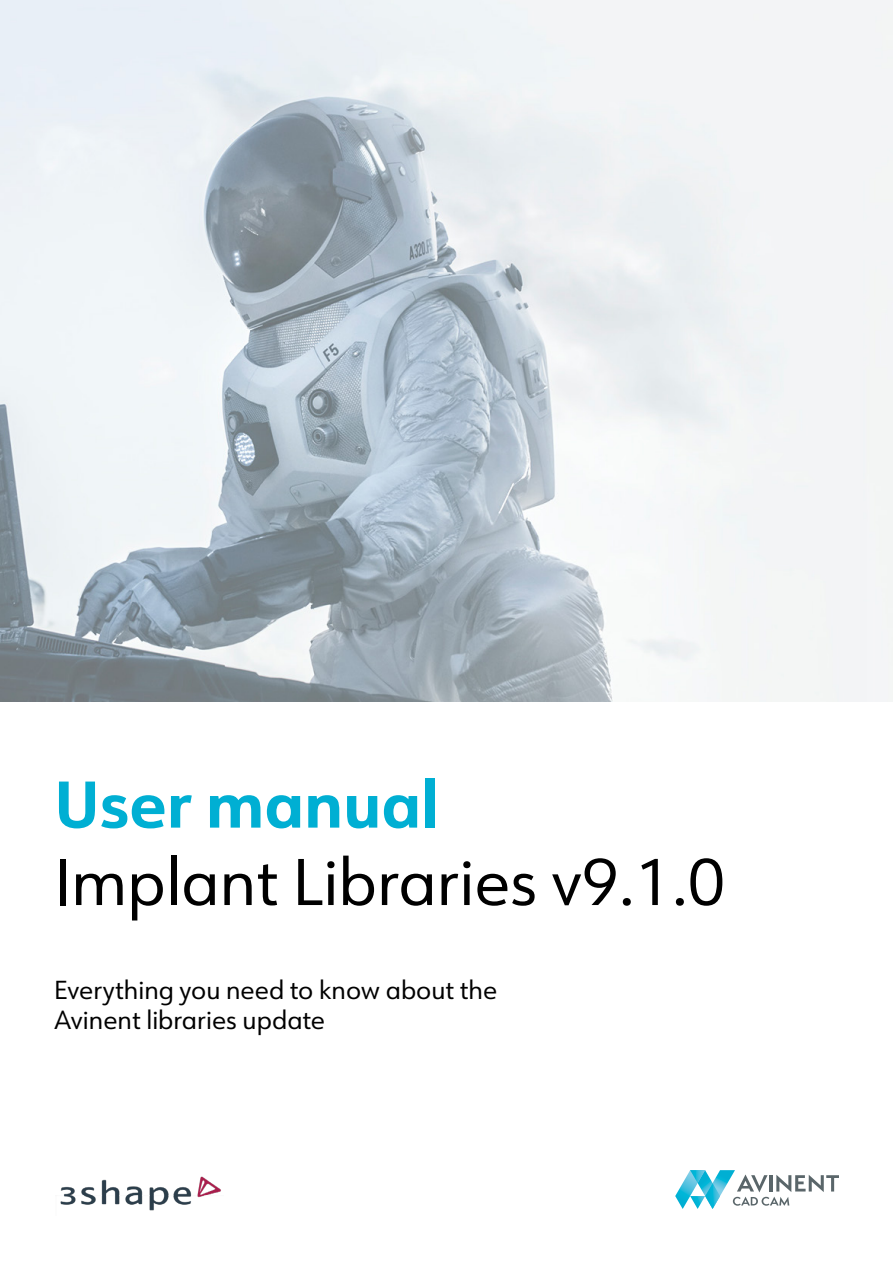
<style>
.page{position:relative;width:893px;height:1263px;background:#fff}
.page>*{position:absolute;margin:0;border:0;box-sizing:border-box;transform-origin:0 0}
.t1{font:64.5px "URW Form";color:#000}
.t2{font:700 64.5px "URW Form";color:#00afd3}
.t3{font:25.5px/30.6px "URW Form";color:#000}
</style>
<div class="page">
<img style="left:0;top:0;width:893px;height:702px">
<svg style="left:675px;top:1170px;width:164px;height:39px"></svg>
<img style="left:60px;top:1176px;width:161px;height:35px">
<h1 class="t2" style="left:54px;top:759px;width:386px">User manual</h1>
<h1 class="t1" style="left:54px;top:838px;width:672px">Implant Libraries v9.1.0</h1>
<p class="t3" style="left:54px;top:973px;width:445px">Everything you need to know about the<br>Avinent libraries update</p>
</div>
